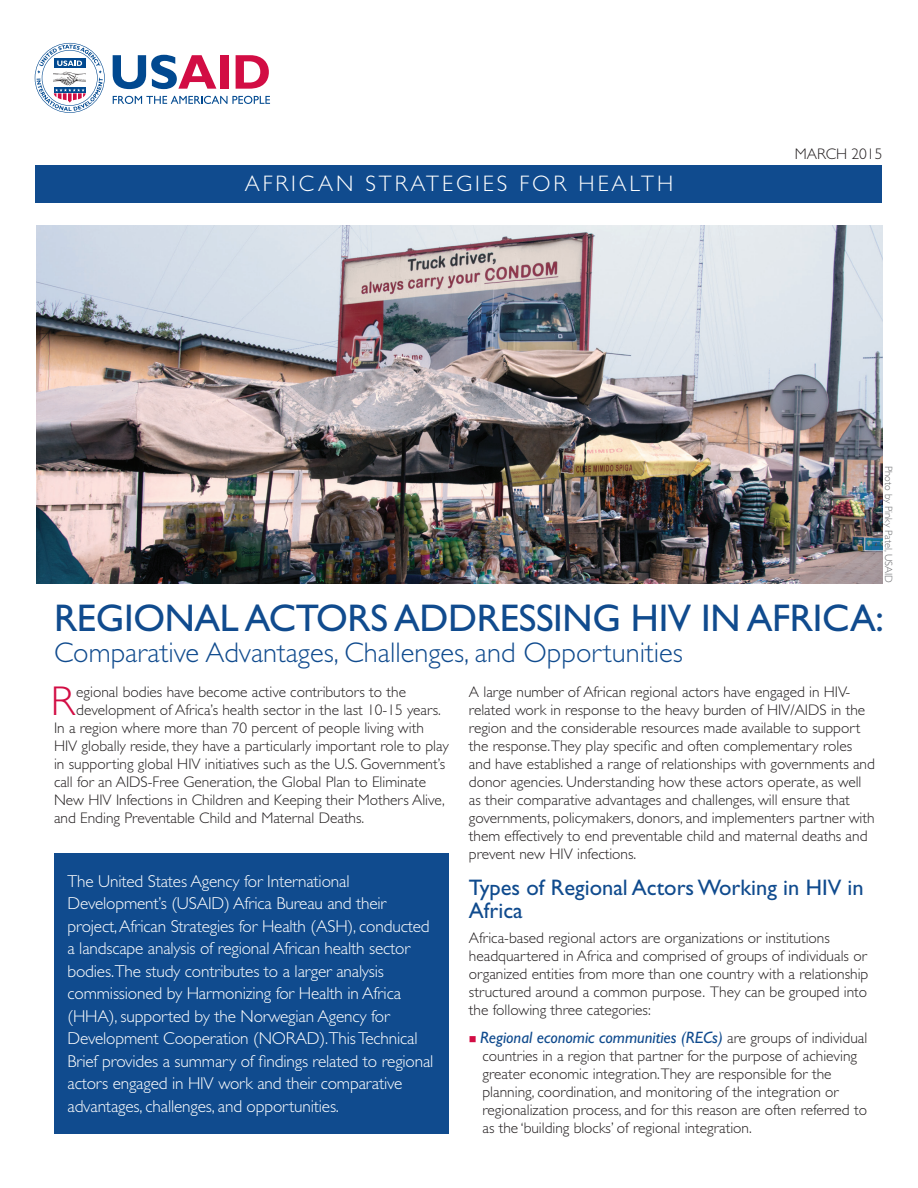
<style>
.page{position:relative;width:918px;height:1188px;background:#fff}
.page>*{position:absolute;margin:0;border:0;box-sizing:border-box;transform-origin:0 0}
._01_Body_first_para{font:300 41.7px "Gill Sans Std";color:#d20d44}
._00_Main_Header{font:38.7px "Gill Sans Std";letter-spacing:-.01em;color:#104b8e}
._00_Main_Subhead{font:300 28.5px "Gill Sans Std";color:#104b8e}
._01_Subhead_1{font:22.5px/22.5px "Gill Sans Std";color:#104b8e}
._00_Banner{font:300 22.5px "Gill Sans Std";letter-spacing:.13em;color:#fff}
.Xtra_ABOUT_ASH_box_t{font:300 17.25px/22.5px "Gill Sans Std";letter-spacing:-.01em;color:#fff}
._01_Body{font:italic 16.5px "Gill Sans Std";color:#104b8e}
._01_Body-2{font:300 15.3px/18px "Gill Sans Std";color:#231f20}
._01_Body_first_para-2{font:300 15.3px "Gill Sans Std";color:#231f20}
._01_Footnote{font:300 10.5px "Gill Sans Std";color:#6c6d70}
.s1{color:#d20d44}
.s2{font-weight:300;font-style:normal;font-size:15.3px;color:#231f20}
</style>
<div class="page">
<img style="left:36px;top:226px;width:847px;height:357px">
<div style="left:54px;top:853px;width:395px;height:281px;background:#104b8e"></div>
<svg style="left:113px;top:55px;width:103px;height:34px"></svg>
<div style="left:220px;top:55px;width:8px;height:34px;background:#d20d44"></div>
<svg style="left:236px;top:55px;width:33px;height:34px"></svg>
<svg style="left:113px;top:96px;width:157px;height:8px"></svg>
<svg style="left:35px;top:43px;width:70px;height:70px"></svg>
<div style="left:36px;top:165px;width:846px;height:37px;background:#104b8e"></div>
<p class="_00_Banner" style="left:245px;top:171px;width:430px">AFRICAN STRATEGIES FOR HEALTH</p>
<p class="_01_Body-2" style="left:795px;top:145px;width:89px">MARCH 2015</p>
<p class="_01_Footnote" style="left:895px;top:466px;width:119px;rotate:90deg">Photo by Pinky Patel, USAID</p>
<p class="_00_Main_Header" style="left:54px;top:596px;width:831px">REGIONAL ACTORS ADDRESSING HIV IN AFRICA:</p>
<p class="_00_Main_Subhead" style="left:54px;top:637px;width:630px">Comparative Advantages, Challenges, and Opportunities</p>
<p class="_01_Body_first_para" style="left:51px;top:678px;width:25px">R</p>
<p class="_01_Body_first_para-2" style="left:76px;top:684px;width:331px">egional bodies have become active contributors to the</p>
<p class="_01_Body_first_para-2" style="left:76px;top:702px;width:366px">development of Africa’s health sector in the last 10-15 years.</p>
<p class="_01_Body_first_para-2" style="left:54px;top:720px;width:371px">In a region where more than 70 percent of people living with</p>
<p class="_01_Body_first_para-2" style="left:54px;top:738px;width:396px">HIV globally reside, they have a particularly important role to play</p>
<p class="_01_Body_first_para-2" style="left:54px;top:756px;width:393px">in supporting global HIV initiatives such as the U.S. Government’s</p>
<p class="_01_Body_first_para-2" style="left:54px;top:774px;width:374px">call for an AIDS-Free Generation, the Global Plan to Eliminate</p>
<p class="_01_Body_first_para-2" style="left:54px;top:792px;width:393px">New HIV Infections in Children and Keeping their Mothers Alive,</p>
<p class="_01_Body_first_para-2" style="left:54px;top:810px;width:312px">and Ending Preventable Child and Maternal Deaths.</p>
<p class="Xtra_ABOUT_ASH_box_t" style="left:68px;top:870px;width:368px">The United States Agency for International Development’s (USAID) Africa Bureau and their project, African Strategies for Health (ASH), conducted a landscape analysis of regional African health sector bodies.The study contributes to a larger analysis commissioned by Harmonizing for Health in Africa (HHA), supported by the Norwegian Agency for Development Cooperation (NORAD).This Technical Brief provides a summary of findings related to regional actors engaged in HIV work and their comparative advantages, challenges, and opportunities.</p>
<p class="_01_Body-2" style="left:469px;top:683px;width:408px">A large number of African regional actors have engaged in HIV&shy;related work in response to the heavy burden of HIV/AIDS in the region and the considerable resources made available to support the response.They play specific and often complementary roles and have established a range of relationships with governments and donor agencies. Understanding how these actors operate, as well as their comparative advantages and challenges, will ensure that governments, policymakers, donors, and implementers partner with them effectively to end preventable child and maternal deaths and prevent new HIV infections.</p>
<p class="_01_Subhead_1" style="left:469px;top:877px;width:396px">Types of Regional Actors Working in HIV in<br>Africa</p>
<p class="_01_Body-2" style="left:469px;top:929px;width:401px">Africa-based regional actors are organizations or institutions headquartered in Africa and comprised of groups of individuals or organized entities from more than one country with a relationship structured around a common purpose. They can be grouped into the following three categories:</p>
<p class="_01_Body" style="left:469px;top:1028px;width:400px"><span class="s1">■</span> Regional economic communities (RECs) <span class="s2">are groups of individual</span></p>
<p class="_01_Body-2" style="left:482px;top:1047px;width:386px">countries in a region that partner for the purpose of achieving greater economic integration.They are responsible for the planning, coordination, and monitoring of the integration or regionalization process, and for this reason are often referred to as the ‘building blocks’ of regional integration.</p>
</div>
